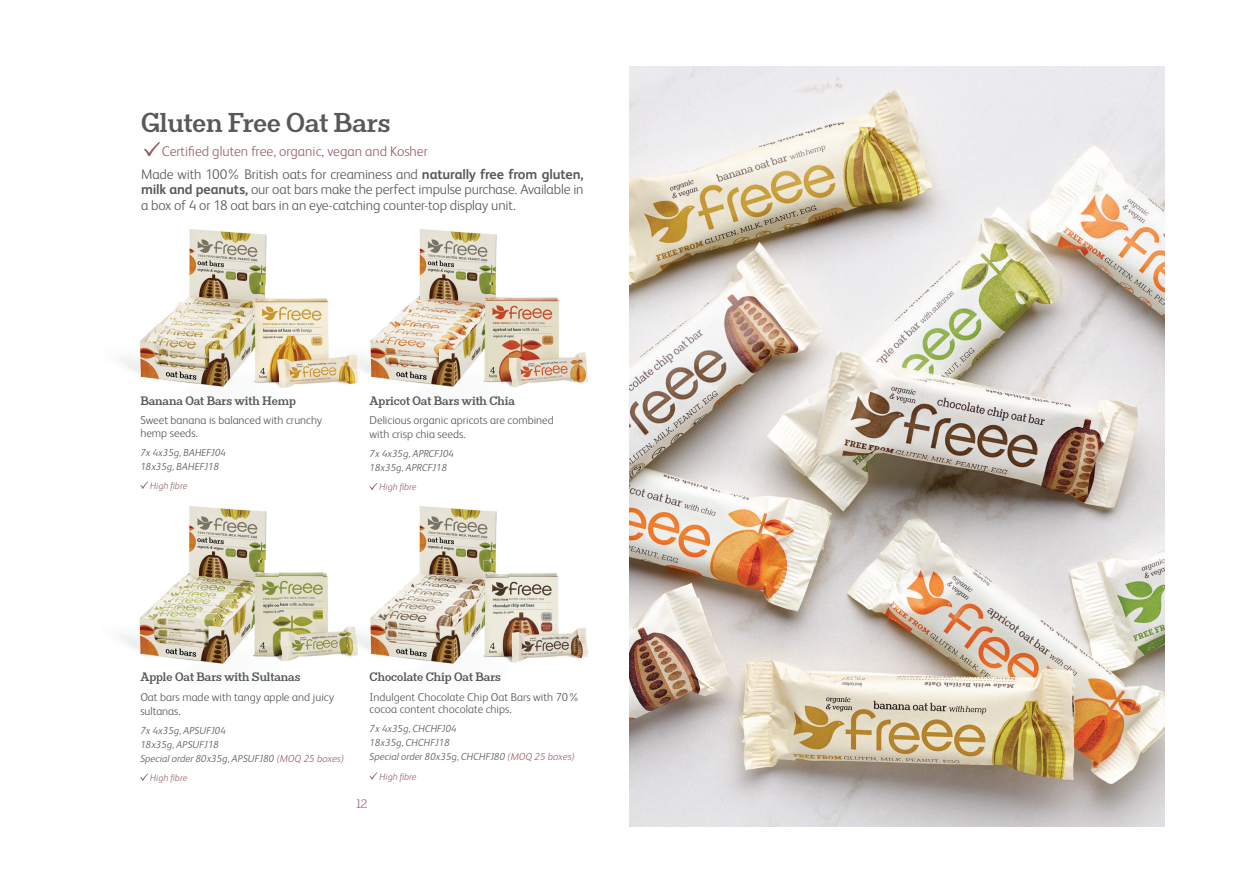
<style>
.page{position:relative;width:1259px;height:893px;background:#fff}
.page>*{position:absolute;margin:0;border:0;box-sizing:border-box;transform-origin:0 0}
.t1{font:800 25.5px "Clasica Slab";color:#57585a}
.t2{font:300 14.1px/15.3px "FS Albert";letter-spacing:-.01em;color:#57585a}
.t3{font:300 14.1px/23px "FS Albert";letter-spacing:-.005em;color:#9c6267}
.t4{font:300 11.55px/12.8px "FS Albert";color:#57585a}
.t5{font:800 11.55px "Clasica Slab";color:#57585a}
.t6{font:11.55px "Clasica Slab";color:#9c6267}
.t7{font:italic 300 10.2px/14.1px "FS Albert";color:#57585a}
.t8{font:italic 300 9.6px "FS Albert";letter-spacing:-.005em;color:#9c6267}
.s1{color:#57585a}
.s2{font-weight:700;color:#57585a}
.s3{font-weight:700}
.s4{color:#9c6267}
</style>
<div class="page">
<img style="left:364px;top:483px;width:133px;height:181px">
<img style="left:364px;top:229px;width:133px;height:158px">
<img style="left:119px;top:229px;width:148px;height:158px">
<img style="left:119px;top:506px;width:148px;height:158px">
<img style="left:629px;top:67px;width:535px;height:759px">
<svg style="left:144px;top:142px;width:16px;height:14px"></svg>
<svg style="left:140px;top:481px;width:8px;height:8px"></svg>
<svg style="left:140px;top:773px;width:8px;height:8px"></svg>
<svg style="left:369px;top:772px;width:8px;height:8px"></svg>
<svg style="left:369px;top:483px;width:8px;height:7px"></svg>
<img style="left:278px;top:298px;width:86px;height:90px">
<img style="left:253px;top:285px;width:25px;height:102px">
<img style="left:483px;top:285px;width:105px;height:103px">
<img style="left:483px;top:560px;width:105px;height:104px">
<img style="left:253px;top:560px;width:111px;height:104px">
<h1 class="t1" style="left:141px;top:112px;width:251px">Gluten Free Oat Bars</h1>
<h2 class="t3" style="left:141px;top:142px;width:444px;text-indent:21px">Certified gluten free, organic, vegan and Kosher<br><span class="s1">Made with 100% British oats for creaminess and</span> <span class="s2">naturally free from gluten,</span></h2>
<h2 class="t2" style="left:141px;top:184px;width:444px"><span class="s3">milk and peanuts,</span> our oat bars make the perfect impulse purchase. Available in a box of 4 or 18 oat bars in an eye-catching counter-top display unit.</h2>
<p class="t5" style="left:140px;top:396px;width:157px">Banana Oat Bars with Hemp</p>
<p class="t4" style="left:140px;top:415px;width:183px">Sweet banana is balanced with crunchy hemp seeds.</p>
<p class="t7" style="left:140px;top:446px;width:87px">7x 4x35g, BAHEFJ04<br>18x35g, BAHEFJ18</p>
<p class="t8" style="left:150px;top:482px;width:39px">High fibre</p>
<p class="t5" style="left:369px;top:396px;width:147px">Apricot Oat Bars with Chia</p>
<p class="t4" style="left:369px;top:414px;width:186px;line-height:14px">Delicious organic apricots are combined with crisp chia seeds.</p>
<p class="t7" style="left:369px;top:447px;width:86px">7x 4x35g, APRCFJ04<br>18x35g, APRCFJ18</p>
<p class="t8" style="left:379px;top:483px;width:39px">High fibre</p>
<p class="t5" style="left:140px;top:672px;width:161px">Apple Oat Bars with u anas</p>
<p class="t4" style="left:140px;top:691px;width:195px;line-height:14px">Oat bars made with tangy apple and juicy sultanas.</p>
<p class="t7" style="left:140px;top:724px;width:205px">7x 4x35g, APSUFJ04<br>18x35g, APSUFJ18<br>Special order 80x35g, APSUFJ80 <span class="s4">(MOQ 25 boxes)</span></p>
<p class="t8" style="left:150px;top:774px;width:39px">High fibre</p>
<p class="t5" style="left:252px;top:672px;width:24px">S lt</p>
<p class="t5" style="left:475px;top:672px;width:10px">B</p>
<p class="t5" style="left:369px;top:672px;width:133px">Chocolate Chip Oat ars</p>
<p class="t4" style="left:369px;top:691px;width:211px">Indulgent Chocolate Chip Oat Bars with 70% cocoa content chocolate chips.</p>
<p class="t7" style="left:369px;top:723px;width:207px">7x 4x35g, CHCHFJ04<br>18x35g, CHCHFJ18<br>Special order 80x35g, CHCHFJ80 <span class="s4">(MOQ 25 boxes)</span></p>
<p class="t8" style="left:379px;top:773px;width:39px">High fibre</p>
<p class="t6" style="left:356px;top:796px;width:12px">12</p>
</div>
